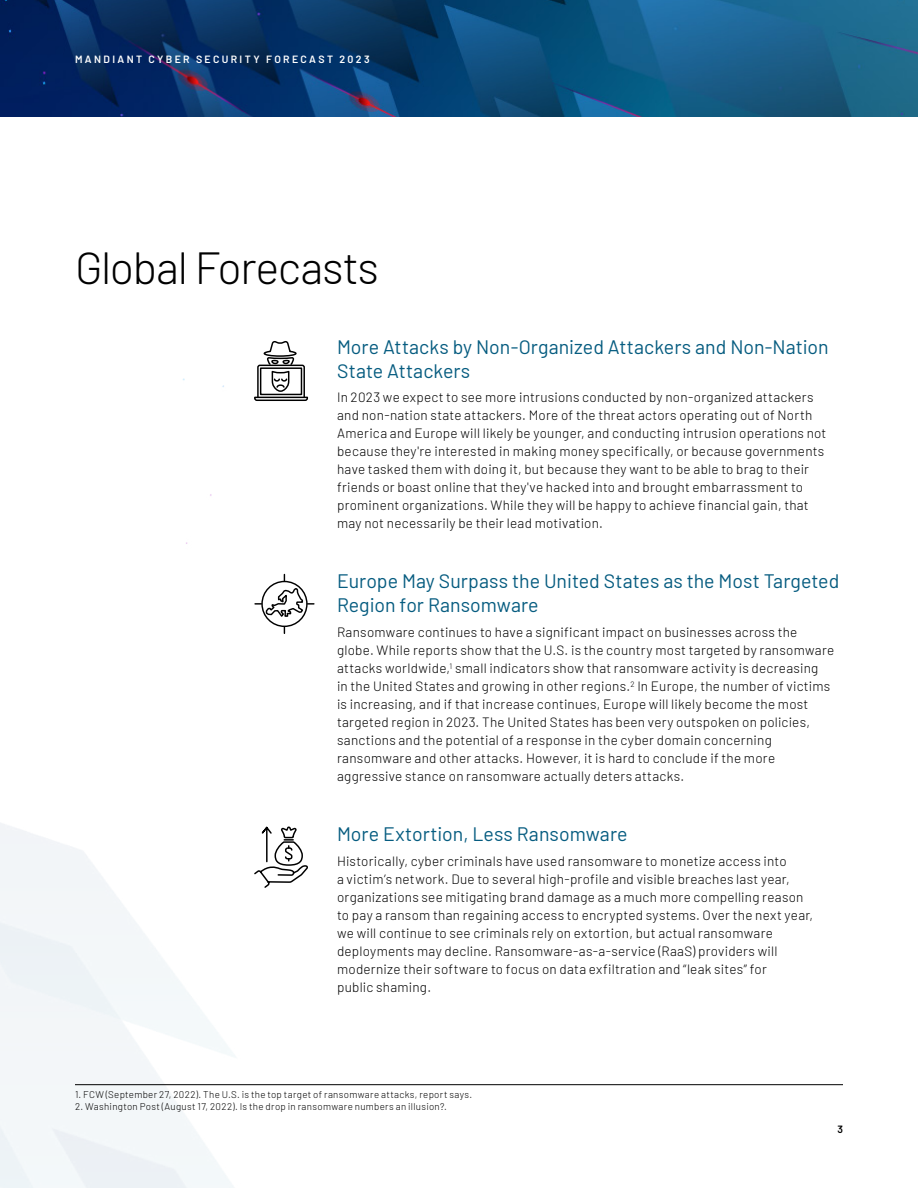
<style>
.page{position:relative;width:918px;height:1188px;background:#fff}
.page>*{position:absolute;margin:0;border:0;box-sizing:border-box;transform-origin:0 0}
.Headline{font:300 45px "Barlow";letter-spacing:-.03em;color:#000}
.Body{font:19.5px/24px "Barlow";color:#065c80}
.Body-2{font:300 13.5px/18px "Barlow";letter-spacing:.02em;color:#000}
.t1{font:600 10.5px "Barlow";letter-spacing:.225em;color:#fff}
.t2{font:600 10.5px "Barlow";color:#000}
.Footnote_with_rule{font:300 9.75px "Barlow";letter-spacing:.035em;color:#000}
.Footnote_without_rul{font:300 9.75px "Barlow";letter-spacing:.03em;color:#000}
</style>
<div class="page">
<img style="left:0;top:378px;width:394px;height:810px">
<img style="left:0;top:0;width:918px;height:117px">
<svg style="left:254px;top:341px;width:55px;height:60px"></svg>
<hr style="left:75px;top:1084px;width:768px;height:1px;background:#000">
<svg style="left:255px;top:574px;width:59px;height:44px"></svg>
<div style="left:261px;top:581px;width:47px;height:46px;border:1px solid #000;border-radius:50%"></div>
<svg style="left:254px;top:826px;width:55px;height:62px"></svg>
<p class="t1" style="left:75px;top:51px;width:296px">MANDIANT CYBER SECURITY FORECAST 2023</p>
<p class="Headline" style="left:75px;top:235px;width:305px">Global Forecasts</p>
<p class="Body" style="left:337px;top:333px;width:493px">More Attacks by Non-Organized Attackers and Non-Nation<br>State Attackers</p>
<p class="Body-2" style="left:337px;top:388px;width:491px">In 2023 we expect to see more intrusions conducted by non-organized attackers and non-nation state attackers. More of the threat actors operating out of North America and Europe will likely be younger, and conducting intrusion operations not because they're interested in making money specifically, or because governments have tasked them with doing it, but because they want to be able to brag to their friends or boast online that they've hacked into and brought embarrassment to prominent organizations. While they will be happy to achieve financial gain, that may not necessarily be their lead motivation.</p>
<p class="Body" style="left:337px;top:568px;width:504px">Europe May Surpass the United States as the Most Targeted<br>Region for Ransomware</p>
<p class="Body-2" style="left:337px;top:622px;width:499px">Ransomware continues to have a significant impact on businesses across the globe. While reports show that the U.S. is the country most targeted by ransomware attacks worldwide,<sup>1</sup> small indicators show that ransomware activity is decreasing<br>in the United States and growing in other regions.<sup>2</sup> In Europe, the number of victims is increasing, and if that increase continues, Europe will likely become the most targeted region in 2023. The United States has been very outspoken on policies, sanctions and the potential of a response in the cyber domain concerning ransomware and other attacks. However, it is hard to conclude if the more aggressive stance on ransomware actually deters attacks.</p>
<p class="Body" style="left:337px;top:821px;width:292px">More Extortion, Less Ransomware</p>
<p class="Body-2" style="left:337px;top:851px;width:478px">Historically, cyber criminals have used ransomware to monetize access into<br>a victim’s network. Due to several high-profile and visible breaches last year, organizations see mitigating brand damage as a much more compelling reason to pay a ransom than regaining access to encrypted systems. Over the next year, we will continue to see criminals rely on extortion, but actual ransomware deployments may decline. Ransomware-as-a-service (RaaS) providers will modernize their software to focus on data exfiltration and “leak sites” for<br>public shaming.</p>
<p class="Footnote_with_rule" style="left:75px;top:1088px;width:399px">1. FCW (September 27, 2022). The U.S. is the top target of ransomware attacks, report says.</p>
<p class="Footnote_without_rul" style="left:75px;top:1099px;width:373px">2. Washington Post (August 17, 2022). Is the drop in ransomware numbers an illusion?.</p>
<p class="t2" style="left:837px;top:1121px;width:7px">3</p>
</div>
